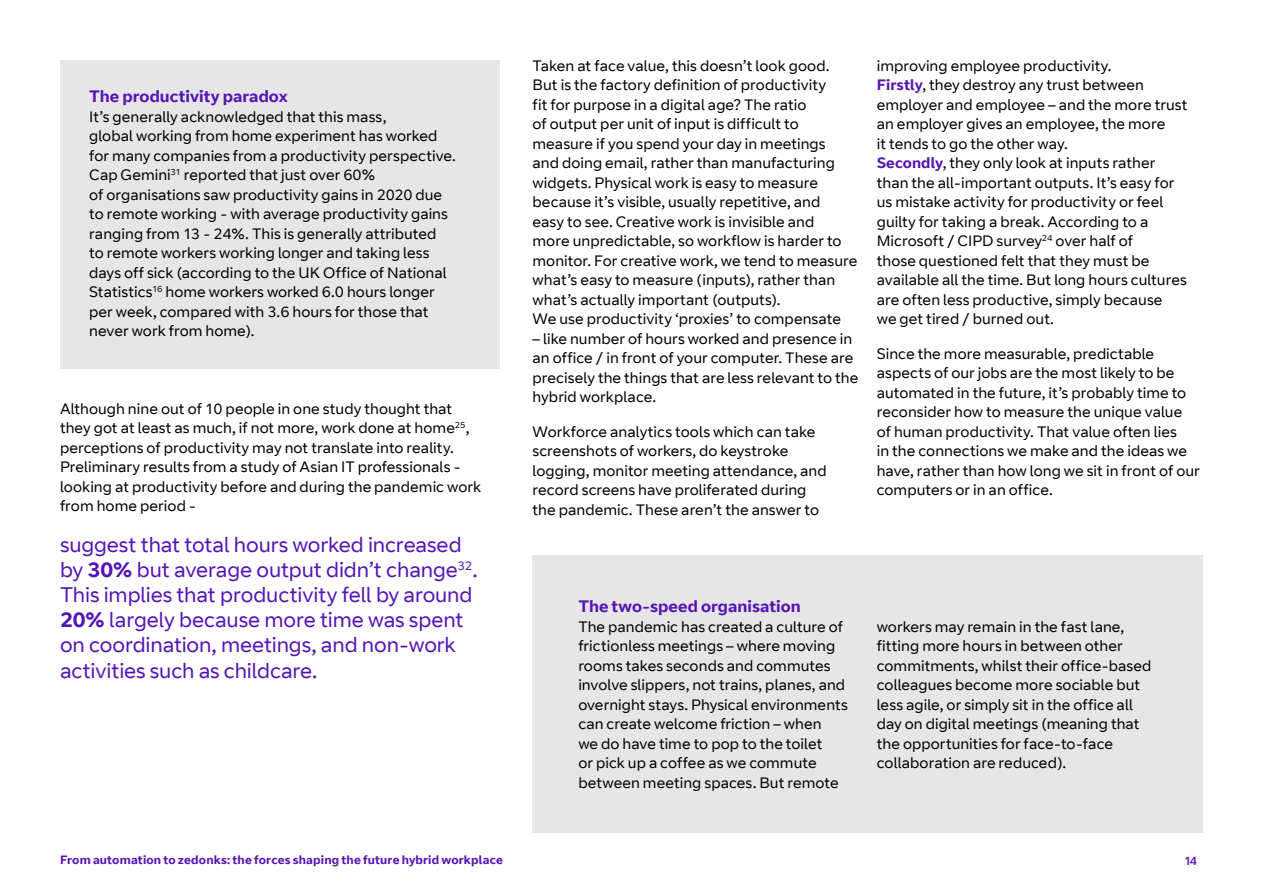
<style>
.page{position:relative;width:1263px;height:893px;background:#fff}
.page>*{position:absolute;margin:0;border:0;box-sizing:border-box;transform-origin:0 0}
.t1{font:21px/25.2px "BT Curve";letter-spacing:-.005em;color:#5514b4}
.t2{font:700 16.5px "BT Curve";color:#5514b4}
.t3{font:15px/19.5px "BT Curve";letter-spacing:.005em;color:#000}
.t4{font:700 12px "BT Curve";letter-spacing:.015em;color:#5514b4}
.t5{font:12px "BT Curve Headline";color:#5514b4}
.s1{font-weight:700}
.s2{font-weight:700;color:#5514b4}
</style>
<div class="page">
<div style="left:60px;top:60px;width:440px;height:308px;background:#e6e6e6"></div>
<div style="left:532px;top:556px;width:671px;height:277px;background:#e6e6e6"></div>
<p class="t2" style="left:89px;top:87px;width:200px">The productivity paradox</p>
<p class="t3" style="left:89px;top:107px;width:368px">It’s generally acknowledged that this mass,<br>global working from home experiment has worked for many companies from a productivity perspective.<br>Cap Gemini<sup>31</sup> reported that just over 60%<br>of organisations saw productivity gains in 2020 due to remote working - with average productivity gains ranging from 13 - 24%. This is generally attributed<br>to remote workers working longer and taking less days off sick (according to the UK Office of National Statistics<sup>16</sup> home workers worked 6.0 hours longer per week, compared with 3.6 hours for those that never work from home).</p>
<p class="t3" style="left:60px;top:399px;width:423px">Although nine out of 10 people in one study thought that they got at least as much, if not more, work done at home<sup>25</sup>, perceptions of productivity may not translate into reality.<br>Preliminary results from a study of Asian IT professionals - looking at productivity before and during the pandemic work from home period -</p>
<p class="t1" style="left:60px;top:532px;width:419px">suggest that total hours worked increased by <span class="s1">30%</span> but average output didn’t change<sup>32</sup>.<br>This implies that productivity fell by around <span class="s1">20%</span> largely because more time was spent on coordination, meetings, and non-work activities such as childcare.</p>
<p class="t3" style="left:533px;top:56px;width:326px">Taken at face value, this doesn’t look good.<br>But is the factory definition of productivity<br>fit for purpose in a digital age? The ratio<br>of output per unit of input is difficult to measure if you spend your day in meetings<br>and doing email, rather than manufacturing widgets. Physical work is easy to measure because it’s visible, usually repetitive, and<br>easy to see. Creative work is invisible and<br>more unpredictable, so workflow is harder to monitor. For creative work, we tend to measure what’s easy to measure (inputs), rather than what’s actually important (outputs).<br>We use productivity ‘proxies’ to compensate</p>
<p class="t3" style="left:533px;top:329px;width:327px">– like number of hours worked and presence in an office / in front of your computer. These are precisely the things that are less relevant to the hybrid workplace.</p>
<p class="t3" style="left:533px;top:422px;width:296px">Workforce analytics tools which can take screenshots of workers, do keystroke logging, monitor meeting attendance, and record screens have proliferated during the pandemic. These aren’t the answer to</p>
<p class="t3" style="left:877px;top:56px;width:312px">improving employee productivity.<br><span class="s2">Firstly</span>, they destroy any trust between employer and employee – and the more trust an employer gives an employee, the more<br>it tends to go the other way.<br><span class="s2">Secondly</span>, they only look at inputs rather than the all-important outputs. It’s easy for us mistake activity for productivity or feel guilty for taking a break. According to a Microsoft / CIPD survey<sup>24</sup> over half of<br>those questioned felt that they must be available all the time. But long hours cultures are often less productive, simply because<br>we get tired / burned out.</p>
<p class="t3" style="left:877px;top:344px;width:325px">Since the more measurable, predictable aspects of our jobs are the most likely to be automated in the future, it’s probably time to reconsider how to measure the unique value of human productivity. That value often lies<br>in the connections we make and the ideas we have, rather than how long we sit in front of our computers or in an office.</p>
<p class="t2" style="left:578px;top:596px;width:224px">The two-speed organisation</p>
<p class="t3" style="left:578px;top:617px;width:271px">The pandemic has created a culture of frictionless meetings – where moving rooms takes seconds and commutes involve slippers, not trains, planes, and overnight stays. Physical environments can create welcome friction – when<br>we do have time to pop to the toilet<br>or pick up a coffee as we commute between meeting spaces. But remote</p>
<p class="t3" style="left:877px;top:617px;width:276px">workers may remain in the fast lane, fitting more hours in between other commitments, whilst their office-based colleagues become more sociable but less agile, or simply sit in the office all day on digital meetings (meaning that the opportunities for face-to-face collaboration are reduced).</p>
<p class="t4" style="left:60px;top:852px;width:444px">From automation to zedonks: the forces shaping the future hybrid workplace</p>
<p class="t5" style="left:1185px;top:853px;width:14px">14</p>
</div>
